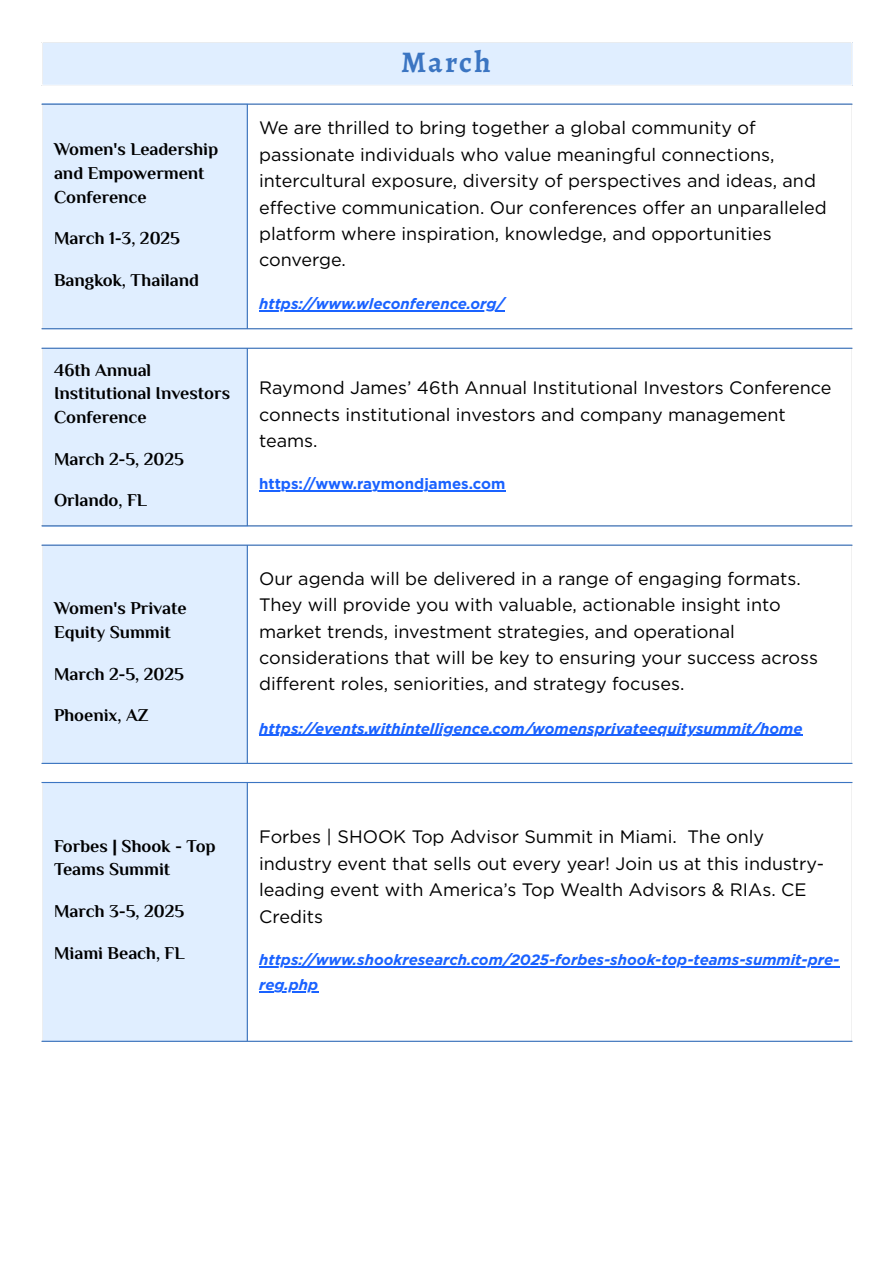
<style>
.page{position:relative;width:894px;height:1263px;background:#fff}
.page>*{position:absolute;margin:0;border:0;box-sizing:border-box;transform-origin:0 0}
.t1{font:700 30px "Alegreya";letter-spacing:.065em;color:#3b75c2}
.t2{font:18px/26.4px "Gotham";color:#000}
.t3{font:700 18px/23.7px "Philosopher";color:#000}
.t4{font:italic 700 15px/24.8px "Gotham";color:#1a62ff}
.t5{font:700 15px "Gotham";color:#1a62ff}
</style>
<div class="page">
<div style="left:42px;top:42px;width:809px;height:44px;background:#e0eeff"></div>
<hr style="left:42px;top:43px;width:1px;height:42px;background:#fff">
<hr style="left:850px;top:43px;width:2px;height:42px;background:#fff">
<hr style="left:42px;top:42px;width:810px;height:1px;background:#fff">
<hr style="left:42px;top:85px;width:810px;height:1px;background:#fff">
<div style="left:42px;top:104px;width:205px;height:225px;background:#e0eeff"></div>
<hr style="left:259px;top:310px;width:245px;height:2px;background:#1a62ff">
<hr style="left:42px;top:105px;width:1px;height:223px;background:#fff">
<hr style="left:247px;top:105px;width:1px;height:223px;background:#3b75c2">
<hr style="left:42px;top:104px;width:810px;height:1px;background:#3b75c2">
<hr style="left:42px;top:328px;width:810px;height:1px;background:#3b75c2">
<div style="left:42px;top:348px;width:205px;height:178px;background:#e0eeff"></div>
<hr style="left:259px;top:490px;width:246px;height:2px;background:#1a62ff">
<hr style="left:42px;top:349px;width:1px;height:176px;background:#fff">
<hr style="left:247px;top:349px;width:1px;height:176px;background:#3b75c2">
<hr style="left:42px;top:348px;width:810px;height:1px;background:#3b75c2">
<hr style="left:42px;top:525px;width:810px;height:1px;background:#3b75c2">
<div style="left:42px;top:545px;width:205px;height:219px;background:#e0eeff"></div>
<hr style="left:259px;top:735px;width:543px;height:1px;background:#1a62ff">
<hr style="left:42px;top:546px;width:1px;height:217px;background:#fff">
<hr style="left:247px;top:546px;width:1px;height:217px;background:#3b75c2">
<hr style="left:42px;top:544px;width:810px;height:2px;background:#3b75c2">
<hr style="left:42px;top:763px;width:810px;height:1px;background:#3b75c2">
<div style="left:42px;top:782px;width:205px;height:259px;background:#e0eeff"></div>
<hr style="left:259px;top:966px;width:580px;height:2px;background:#1a62ff">
<hr style="left:259px;top:991px;width:59px;height:1px;background:#1a62ff">
<hr style="left:42px;top:783px;width:1px;height:258px;background:#fff">
<hr style="left:247px;top:783px;width:1px;height:258px;background:#3b75c2">
<hr style="left:42px;top:782px;width:810px;height:1px;background:#3b75c2">
<hr style="left:42px;top:1041px;width:810px;height:1px;background:#3b75c2">
<p class="t3" style="left:54px;top:139px;width:166px">Women's Leadership and Empowerment<br>Conference</p>
<p class="t3" style="left:54px;top:228px;width:127px">March 1-3, 2025</p>
<p class="t3" style="left:54px;top:270px;width:146px">Bangkok, Thailand</p>
<p class="t3" style="left:54px;top:360px;width:177px">46th Annual<br>Institutional Investors<br>Conference</p>
<p class="t3" style="left:54px;top:449px;width:131px">March 2-5, 2025</p>
<p class="t3" style="left:54px;top:490px;width:94px">Orlando, FL</p>
<p class="t3" style="left:54px;top:598px;width:134px">Women's Private<br>Equity Summit</p>
<p class="t3" style="left:54px;top:663px;width:131px">March 2-5, 2025</p>
<p class="t3" style="left:54px;top:705px;width:96px">Phoenix, AZ</p>
<p class="t1" style="left:401px;top:42px;width:91px">March</p>
<p class="t2" style="left:259px;top:114px;width:569px">We are thrilled to bring together a global community of passionate individuals who value meaningful connections, intercultural exposure, diversity of perspectives and ideas, and effective communication. Our conferences offer an unparalleled platform where inspiration, knowledge, and opportunities converge.</p>
<h1 class="t4" style="left:259px;top:292px;width:247px">https:/ www.wleconference.org/</h1>
<p class="t2" style="left:259px;top:374px;width:573px">Raymond James’ 46th Annual Institutional Investors Conference connects institutional investors and company management teams.</p>
<h1 class="t5" style="left:259px;top:475px;width:248px">https://www.raymondjames.com</h1>
<p class="t2" style="left:259px;top:565px;width:560px">Our agenda will be delivered in a range of engaging formats.<br>They will provide you with valuable, actionable insight into market trends, investment strategies, and operational considerations that will be key to ensuring your success across different roles, seniorities, and strategy focuses.</p>
<h1 class="t4" style="left:259px;top:716px;width:544px">https:/ events.withintelligence.com/womensprivateequitysummit/home</h1>
<p class="t3" style="left:54px;top:836px;width:163px">Forbes | Shook - Top<br>Teams Summit</p>
<p class="t3" style="left:54px;top:901px;width:132px">March 3-5, 2025</p>
<p class="t3" style="left:54px;top:942px;width:132px">Miami Beach, FL</p>
<p class="t2" style="left:259px;top:823px;width:566px">Forbes | SHOOK Top Advisor Summit in Miami. The only industry event that sells out every year! Join us at this industry&shy;leading event with America’s Top Wealth Advisors &amp; RIAs. CE Credits</p>
<h1 class="t4" style="left:259px;top:947px;width:581px">https:/ www.shookresearch.com/2025-forbes-shook-top-teams-summit-pre&shy;reg.php</h1>
</div>
